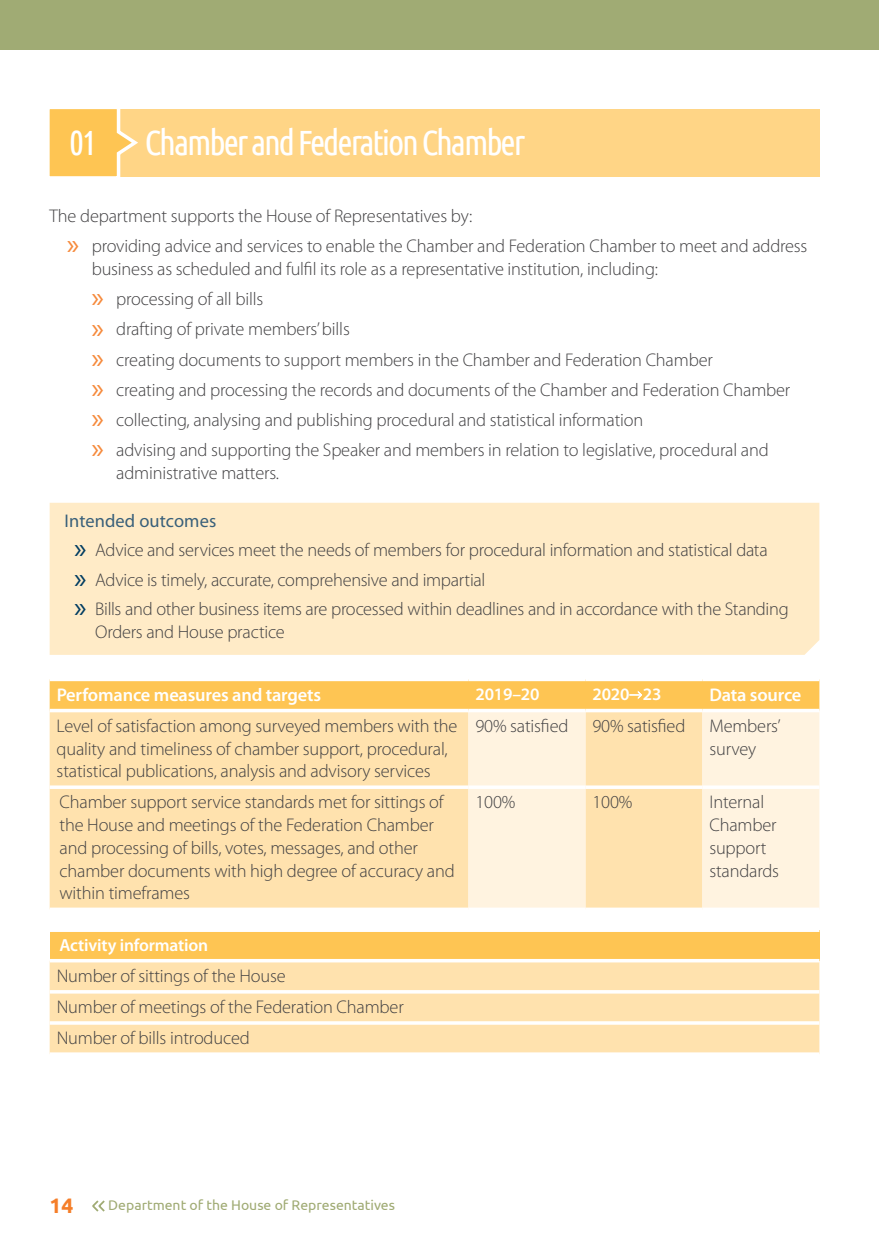
<style>
.page{position:relative;width:879px;height:1260px;background:#fff}
.page>*{position:absolute;margin:0;border:0;box-sizing:border-box;transform-origin:0 0}
.t1{font:35px "Ubuntu Condensed";letter-spacing:-.06em;color:#fff}
.t2{font:700 21px "Ubuntu";color:#f57e29}
.t3{font:300 18.38px/22.8px "Myriad Pro";letter-spacing:-.01em;color:#414042}
.t4{font:600 18.38px "Myriad Pro";letter-spacing:-.01em;color:#fff}
.t5{font:600 17.5px "Myriad Pro";letter-spacing:-.01em;color:#fff}
.t6{font:14px "Ubuntu";color:#a0ab74}
.s1{font-weight:400;font-size:29.75px;color:#f68a3c}
.s2{font-weight:400;color:#39607a}
.s3{font-weight:400;font-size:29.75px;color:#003c61}
</style>
<div class="page">
<div style="left:0;top:0;width:878px;height:50px;background:#a0ab74"></div>
<svg style="left:92px;top:1200px;width:13px;height:12px"></svg>
<div style="left:50px;top:503px;width:769px;height:152px;background:#ffebc7"></div>
<div style="left:50px;top:712px;width:418px;height:196px;background:#ffe2ae"></div>
<svg style="left:468px;top:712px;width:351px;height:196px;background:#ffedcf"></svg>
<svg style="left:468px;top:785px;width:117px;height:4px"></svg>
<svg style="left:585px;top:785px;width:117px;height:4px"></svg>
<svg style="left:702px;top:785px;width:117px;height:4px"></svg>
<svg style="left:50px;top:785px;width:418px;height:4px"></svg>
<svg style="left:50px;top:679px;width:769px;height:32px;background:#fecc6a"></svg>
<div style="left:50px;top:930px;width:769px;height:31px;background:#fec553"></div>
<div style="left:50px;top:962px;width:769px;height:90px;background:#ffe2ae"></div>
<svg style="left:50px;top:990px;width:769px;height:4px"></svg>
<hr style="left:50px;top:1021px;width:769px;height:4px;background:#fffbf5">
<svg style="left:50px;top:1052px;width:769px;height:1px"></svg>
<hr style="left:50px;top:928px;width:769px;height:4px;background:#fff">
<hr style="left:50px;top:959px;width:769px;height:3px;background:#fff">
<div style="left:116px;top:109px;width:703px;height:67px;background:#ffd586"></div>
<svg style="left:49px;top:109px;width:92px;height:68px"></svg>
<h1 class="t1" style="left:69px;top:121px;width:30px">01</h1>
<h1 class="t1" style="left:145px;top:121px;width:381px">Chamber and Federation Chamber</h1>
<p class="t3" style="left:67px;top:201px;width:741px;line-height:30.3px;text-indent:-17px">The department supports the House of Representatives by:<br><span class="s1">»</span> providing advice and services to enable the Chamber and Federation Chamber to meet and address</p>
<p class="t3" style="left:91px;top:254px;width:700px;line-height:30.3px">business as scheduled and fulfil its role as a representative institution, including:<br><span class="s1">»</span> processing of all bills<br><span class="s1">»</span> drafting of private members’ bills<br><span class="s1">»</span> creating documents to support members in the Chamber and Federation Chamber<br><span class="s1">»</span> creating and processing the records and documents of the Chamber and Federation Chamber <span class="s1">»</span> collecting, analysing and publishing procedural and statistical information<br><span class="s1">»</span> advising and supporting the Speaker and members in relation to legislative, procedural and</p>
<p class="t3" style="left:116px;top:461px;width:164px">administrative matters.</p>
<p class="t3" style="left:74px;top:506px;width:715px;line-height:29.6px;text-indent:-10px"><span class="s2">Intended outcomes<br></span><span class="s3">»</span> Advice and services meet the needs of members for procedural information and statistical data<br><span class="s3">»</span> Advice is timely, accurate, comprehensive and impartial<br><span class="s3">»</span> Bills and other business items are processed within deadlines and in accordance with the Standing</p>
<p class="t3" style="left:95px;top:620px;width:191px">Orders and House practice</p>
<p class="t4" style="left:57px;top:683px;width:266px">Perfomance measures and targets</p>
<p class="t5" style="left:475px;top:683px;width:65px">2019–20</p>
<p class="t5" style="left:592px;top:683px;width:70px">2020 23</p>
<p class="t4" style="left:709px;top:683px;width:93px">Data source</p>
<p class="t3" style="left:57px;top:714px;width:402px">Level of satisfaction among surveyed members with the quality and timeliness of chamber support, procedural, statistical publications, analysis and advisory services</p>
<p class="t3" style="left:475px;top:714px;width:94px">90% satisfied</p>
<p class="t3" style="left:592px;top:714px;width:94px">90% satisfied</p>
<p class="t3" style="left:709px;top:714px;width:73px">Members’ survey</p>
<p class="t3" style="left:60px;top:791px;width:396px">Chamber support service standards met for sittings of the House and meetings of the Federation Chamber and processing of bills, votes, messages, and other chamber documents with high degree of accuracy and within timeframes</p>
<p class="t3" style="left:475px;top:791px;width:41px">100%</p>
<p class="t3" style="left:592px;top:791px;width:41px">100%</p>
<p class="t3" style="left:709px;top:791px;width:71px">Internal<br>Chamber support standards</p>
<p class="t5" style="left:60px;top:934px;width:150px">Activity information</p>
<p class="t3" style="left:57px;top:960px;width:348px;line-height:31.2px">Number of sittings of the House<br>Number of meetings of the Federation Chamber<br>Number of bills introduced</p>
<p class="t2" style="left:50px;top:1193px;width:25px">14</p>
<p class="t6" style="left:108px;top:1197px;width:288px">Department of the House of Representatives</p>
</div>
